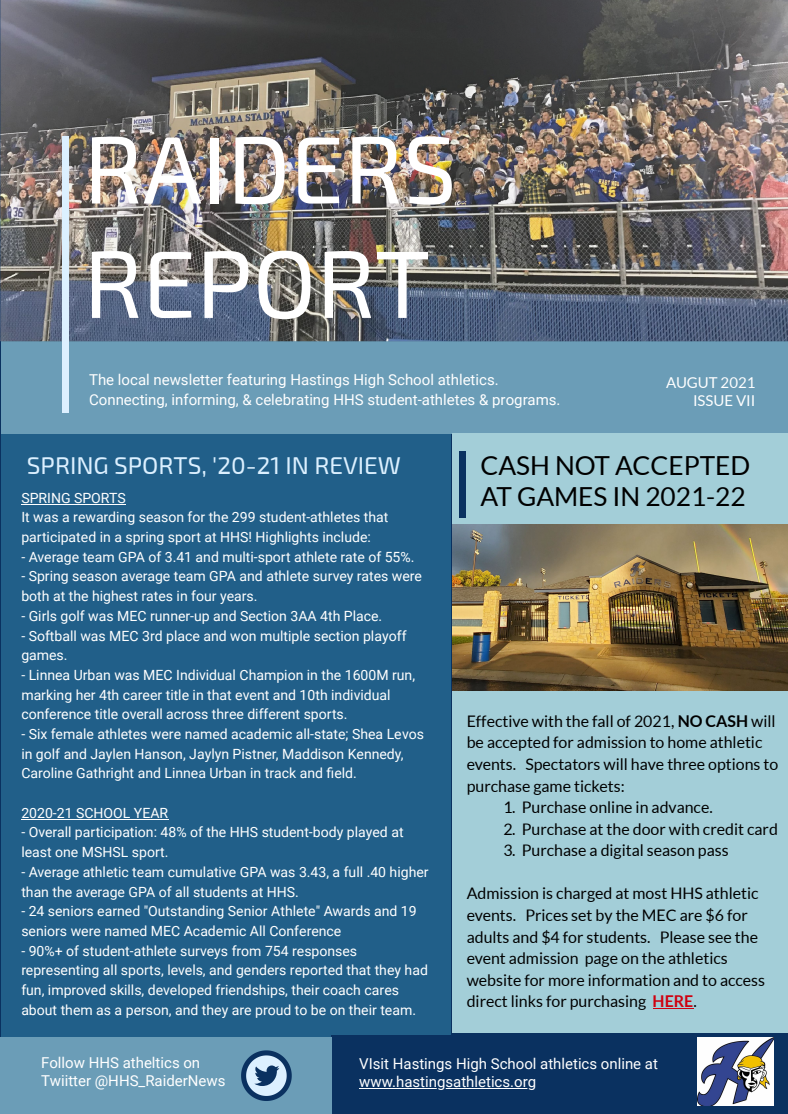
<style>
.page{position:relative;width:788px;height:1114px;background:#fff}
.page>*{position:absolute;margin:0;border:0;box-sizing:border-box;transform-origin:0 0}
.t1{font:95.62px/114.4px "Exo 2.0";color:#fff}
.t2{font:26.25px/31px "Lato";color:#000}
.t3{font:24.38px "Exo 2.0";color:#dcf0ff}
.t4{font:16px/21.5px "Lato";color:#000}
.t5{font:15px/17.8px "Roboto";color:#fff}
.t6{font:15px/17.8px "Lato";color:#fff;text-align:right}
.t7{font:14px/19.8px "Roboto";color:#fff}
.s1{font-weight:700}
.s2{font-weight:700;color:#cf000f}
</style>
<div class="page">
<div style="left:1px;top:434px;width:449px;height:602px;background:#215f89"></div>
<div style="left:451px;top:433px;width:337px;height:599px;background:#a3ced8"></div>
<img style="left:1px;top:0;width:786px;height:467px">
<div style="left:331px;top:1035px;width:455px;height:78px;background:#0a3160"></div>
<div style="left:0;top:1037px;width:331px;height:76px;background:#6b9db7"></div>
<hr style="left:21px;top:503px;width:105px;height:1px;background:#fff">
<hr style="left:21px;top:818px;width:147px;height:1px;background:#fff">
<div style="left:63px;top:136px;width:6px;height:243px;background:#dcf0ff"></div>
<div style="left:63px;top:379px;width:6px;height:33px;background:#dcf0ff"></div>
<div style="left:459px;top:451px;width:6px;height:67px;background:#0a3160"></div>
<hr style="left:652px;top:1008px;width:41px;height:1px;background:#cf000f">
<hr style="left:359px;top:1088px;width:177px;height:1px;background:#fff">
<svg style="left:241px;top:1050px;width:51px;height:51px"></svg>
<img style="left:697px;top:1037px;width:76px;height:68px">
<img style="left:452px;top:524px;width:336px;height:166px">
<h1 class="t1" style="left:84px;top:116px;width:374px">RAIDERS<br>REPORT</h1>
<p class="t5" style="left:89px;top:369px;width:473px;line-height:20.6px">The local newsletter featuring Hastings High School athletics.<br>Connecting, informing, &amp; celebrating HHS student-athletes &amp; programs.</p>
<p class="t6" style="left:666px;top:374px;width:91px">AUGUT 2021<br>ISSUE VII</p>
<h3 class="t3" style="left:27px;top:451px;width:375px">SPRING SPORTS, '20-21 IN REVIEW</h3>
<h2 class="t2" style="left:480px;top:450px;width:271px">CASH NOT ACCEPTED<br>AT GAMES IN 2021-22</h2>
<p class="t7" style="left:21px;top:488px;width:368px">SPRING SPORTS<br>It was a rewarding season for the 299 student-athletes that participated in a spring sport at HHS! Highlights include:</p>
<p class="t7" style="left:21px;top:547px;width:394px">- Average team GPA of 3.41 and multi-sport athlete rate of 55%.</p>
<p class="t7" style="left:21px;top:567px;width:402px">- Spring season average team GPA and athlete survey rates were both at the highest rates in four years.</p>
<p class="t7" style="left:21px;top:606px;width:362px">- Girls golf was MEC runner-up and Section 3AA 4th Place.</p>
<p class="t7" style="left:21px;top:626px;width:386px">- Softball was MEC 3rd place and won multiple section playoff games.</p>
<p class="t7" style="left:21px;top:665px;width:395px">- Linnea Urban was MEC Individual Champion in the 1600M run, marking her 4th career title in that event and 10th individual conference title overall across three different sports.</p>
<p class="t7" style="left:21px;top:724px;width:404px">- Six female athletes were named academic all-state; Shea Levos in golf and Jaylen Hanson, Jaylyn Pistner, Maddison Kennedy,<br>Caroline Gathright and Linnea Urban in track and field.</p>
<p class="t7" style="left:21px;top:803px;width:148px">2020-21 SCHOOL YEAR</p>
<p class="t7" style="left:21px;top:823px;width:384px">- Overall participation: 48% of the HHS student-body played at least one MSHSL sport.</p>
<p class="t7" style="left:21px;top:862px;width:409px">- Average athletic team cumulative GPA was 3.43, a full .40 higher than the average GPA of all students at HHS.</p>
<p class="t7" style="left:21px;top:901px;width:397px">- 24 seniors earned "Outstanding Senior Athlete" Awards and 19 seniors were named MEC Academic All Conference</p>
<p class="t7" style="left:21px;top:941px;width:408px">- 90%+ of student-athlete surveys from 754 responses representing all sports, levels, and genders reported that they had fun, improved skills, developed friendships, their coach cares about them as a person, and they are proud to be on their team.</p>
<p class="t4" style="left:466px;top:710px;width:313px">Effective with the fall of 2021, <span class="s1">NO CASH</span> will be accepted for admission to home athletic events. Spectators will have three options to purchase game tickets:</p>
<p class="t4" style="left:503px;top:796px;width:211px">1. Purchase online in advance.</p>
<p class="t4" style="left:503px;top:818px;width:276px">2. Purchase at the door with credit card</p>
<p class="t4" style="left:503px;top:839px;width:226px">3. Purchase a digital season pass</p>
<p class="t4" style="left:466px;top:883px;width:300px">Admission is charged at most HHS athletic events. Prices set by the MEC are $6 for adults and $4 for students. Please see the event admission page on the athletics website for more information and to access direct links for purchasing <span class="s2">HERE</span>.</p>
<p class="t5" style="left:41px;top:1054px;width:186px">Follow HHS atheltics on<br>Twiitter @HHS_RaiderNews</p>
<p class="t5" style="left:359px;top:1055px;width:300px">VIsit Hastings High School athletics online at www.hastingsathletics.org</p>
</div>
